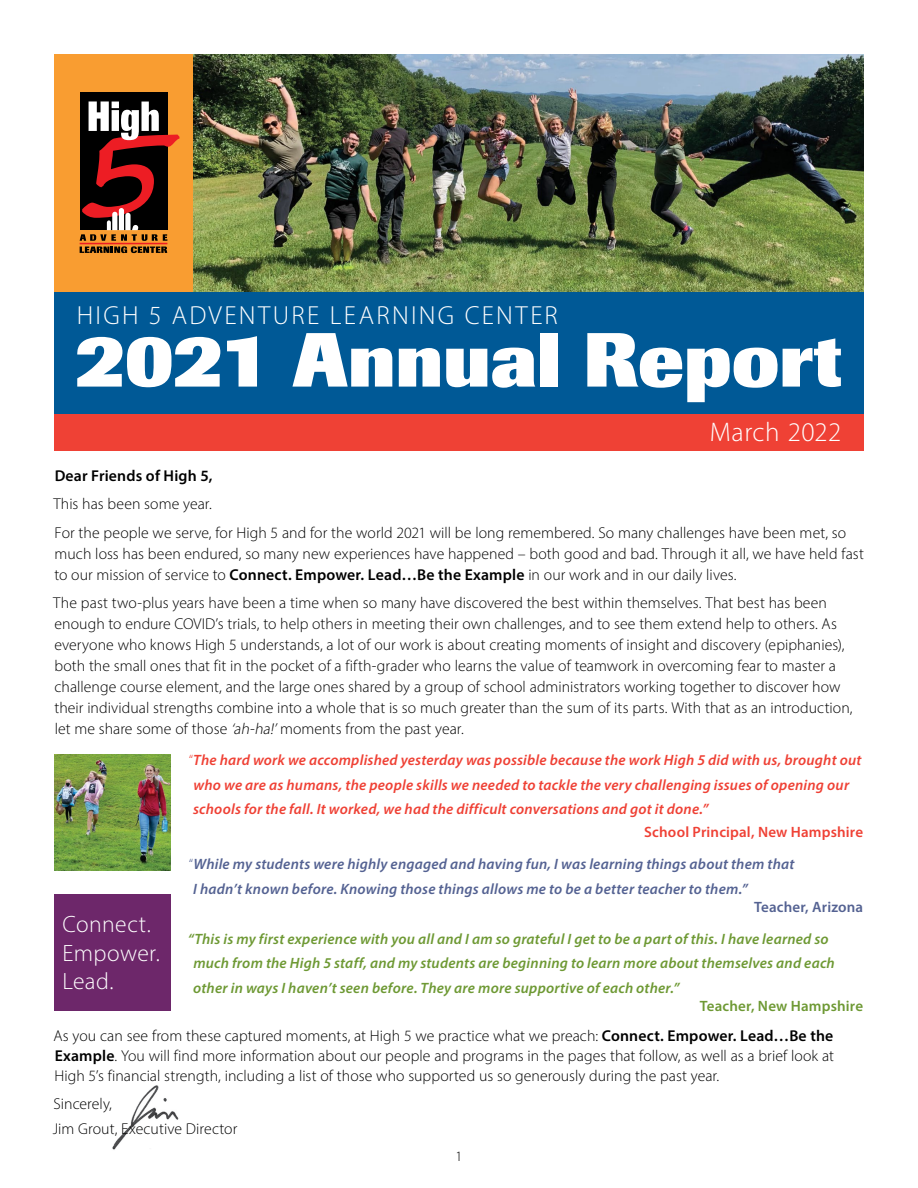
<style>
.page{position:relative;width:918px;height:1188px;background:#fff}
.page>*{position:absolute;margin:0;border:0;box-sizing:border-box;transform-origin:0 0}
.t1{font:800 75.75px "Imago";letter-spacing:.005em;color:#fff}
.t2{font:300 27px "Myriad Pro";letter-spacing:.02em;color:#fff}
.t3{font:300 26.25px "Myriad Pro";letter-spacing:.085em;color:#fff}
.t4{font:300 23.7px/28.3px "Myriad Pro";letter-spacing:.015em;color:#fff}
.t5{font:300 15.75px/21px "Myriad Pro";letter-spacing:.005em;color:#000}
.t6{font:600 15.75px "Myriad Pro";letter-spacing:.01em;color:#000}
.t7{font:italic 600 15px/24.5px "Myriad Pro";letter-spacing:.015em;color:#ef4135}
.t8{font:italic 600 15px/24.5px "Myriad Pro";letter-spacing:.015em;color:#6e9934}
.t9{font:italic 600 15px/32px "Myriad Pro";letter-spacing:.015em;color:#546292}
.t10{font:600 15px "Myriad Pro";letter-spacing:.01em;color:#6e9934}
.t11{font:600 15px "Myriad Pro";letter-spacing:.01em;color:#546292}
.t12{font:300 14.25px "Myriad Pro";color:#000}
.s1{font-weight:600}
.s2{font-style:italic}
.s3{font-weight:300;font-style:normal}
.s4{font-style:normal;color:#ef4135}
</style>
<div class="page">
<img style="left:112px;top:1085px;width:67px;height:65px">
<img style="left:193px;top:54px;width:671px;height:238px">
<div style="left:54px;top:54px;width:139px;height:238px;background:#f99d31"></div>
<div style="left:80px;top:93px;width:87px;height:137px;background:#000"></div>
<svg style="left:80px;top:101px;width:99px;height:152px"></svg>
<div style="left:54px;top:292px;width:810px;height:123px;background:#005996"></div>
<div style="left:54px;top:415px;width:810px;height:36px;background:#ef4135"></div>
<div style="left:54px;top:894px;width:116px;height:117px;background:#6d276a"></div>
<img style="left:54px;top:754px;width:116px;height:116px">
<h3 class="t3" style="left:77px;top:299px;width:483px">HIGH 5 ADVENTURE LEARNING CENTER</h3>
<h1 class="t1" style="left:76px;top:314px;width:767px">2021 Annual Report</h1>
<h2 class="t2" style="left:710px;top:416px;width:133px">March 2022</h2>
<p class="t6" style="left:55px;top:465px;width:159px">Dear Friends of High 5,</p>
<p class="t5" style="left:53px;top:490px;width:794px;line-height:28.5px">This has been some year.<br>For the people we serve, for High 5 and for the world 2021 will be long remembered. So many challenges have been met, so</p>
<p class="t5" style="left:54px;top:543px;width:811px">much loss has been endured, so many new experiences have happened – both good and bad. Through it all, we have held fast to our mission of service to <span class="s1">Connect. Empower. Lead…Be the Example</span> in our work and in our daily lives.</p>
<p class="t5" style="left:53px;top:592px;width:801px">The past two-plus years have been a time when so many have discovered the best within themselves. That best has been enough to endure COVID’s trials, to help others in meeting their own challenges, and to see them extend help to others. As everyone who knows High 5 understands, a lot of our work is about creating moments of insight and discovery (epiphanies), both the small ones that fit in the pocket of a fifth-grader who learns the value of teamwork in overcoming fear to master a challenge course element, and the large ones shared by a group of school administrators working together to discover how their individual strengths combine into a whole that is so much greater than the sum of its parts. With that as an introduction, let me share some of those <span class="s2">‘ah-ha!’</span>moments from the past year.</p>
<p class="t7" style="left:189px;top:748px;width:674px"><span class="s3">“</span>The hard work we accomplished yesterday was possible because the work High 5 did with us, brought out who we are as humans, the people skills we needed to tackle the very challenging issues of opening our schools for the fall. It worked, we had the difficult conversations and got it done.”</p>
<p class="t9" style="left:189px;top:816px;width:676px;text-indent:455px"><span class="s4">School Principal, New Hampshire </span><span class="s3">“</span>While my students were highly engaged and having fun, I was learning things about them that</p>
<p class="t9" style="left:193px;top:872px;width:556px">I hadn’t known before. Knowing those things allows me to be a better teacher to them.”</p>
<p class="t11" style="left:754px;top:897px;width:111px">Teacher, Arizona</p>
<p class="t8" style="left:193px;top:926px;width:643px;text-indent:-5px">“This is my first experience with you all and I am so grateful I get to be a part of this. I have learned so much from the High 5 staff, and my students are beginning to learn more about themselves and each other in ways I haven’t seen before. They are more supportive of each other.”</p>
<p class="t10" style="left:700px;top:997px;width:165px">Teacher, New Hampshire</p>
<h3 class="t4" style="left:63px;top:910px;width:99px">Connect.<br>Empower.<br>Lead.</h3>
<p class="t5" style="left:53px;top:1025px;width:782px;line-height:20.2px;text-align:justify">As you can see from these captured moments, at High 5 we practice what we preach: <span class="s1">Connect. Empower. Lead…Be the Example</span>. You will find more information about our people and programs in the pages that follow, as well as a brief look at High 5’s financial strength, including a list of those who supported us so generously during the past year.</p>
<p class="t5" style="left:53px;top:1091px;width:186px;line-height:24.8px">Sincerely,<br>Jim Grout, Executive Director</p>
<p class="t12" style="left:456px;top:1148px;width:8px">1</p>
</div>
